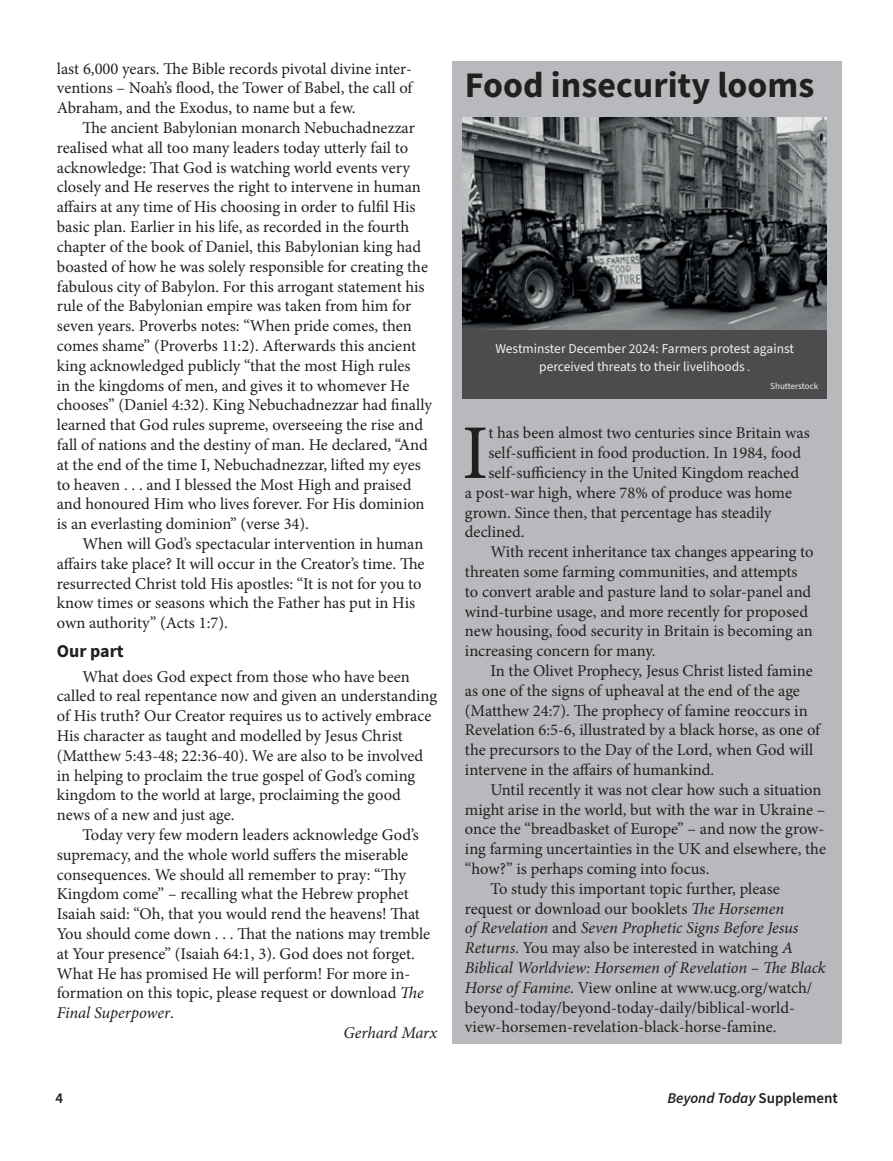
<style>
.page{position:relative;width:893px;height:1161px;background:#fff}
.page>*{position:absolute;margin:0;border:0;box-sizing:border-box;transform-origin:0 0}
.t1{font:77.4px "Minion Pro";color:#231f20}
.t2{font:700 36px "Source Sans Pro";color:#231f20}
.t3{font:700 18px "Source Sans Pro";color:#231f20}
.t4{font:16.5px/19.8px "Minion Pro";letter-spacing:-.005em;color:#231f20}
.t5{font:italic 16.5px "Minion Pro";letter-spacing:-.005em;color:#231f20}
.t6{font:italic 600 15px "Source Sans Pro";color:#231f20}
.t7{font:600 15px "Source Sans Pro";color:#231f20}
.t8{font:13.5px/18px "Source Sans Pro";color:#fff;text-align:center}
.t9{font:9px "Source Sans Pro";color:#fff}
.s1{font-style:italic}
.s2{font-style:normal}
.s3{font-size:12px}
</style>
<div class="page">
<div style="left:452px;top:62px;width:390px;height:982px;background:#b8b9bc"></div>
<div style="left:463px;top:330px;width:364px;height:69px;background:#4c4b4d"></div>
<img style="left:463px;top:117px;width:364px;height:213px">
<p class="t4" style="left:57px;top:59px;width:357px;text-align:justify">last 6,000 years. The Bible records pivotal divine inter&shy;ventions – Noah’s flood, the Tower of Babel, the call of Abraham, and the Exodus, to name but a few.</p>
<p class="t4" style="left:57px;top:118px;width:377px;text-indent:26px">The ancient Babylonian monarch Nebuchadnezzar realised what all too many leaders today utterly fail to acknowledge: That God is watching world events very closely and He reserves the right to intervene in human affairs at any time of His choosing in order to fulfil His basic plan. Earlier in his life, as recorded in the fourth chapter of the book of Daniel, this Babylonian king had boasted of how he was solely responsible for creating the fabulous city of Babylon. For this arrogant statement his rule of the Babylonian empire was taken from him for seven years. Proverbs notes: “When pride comes, then comes shame” (Proverbs 11:2). Afterwards this ancient king acknowledged publicly “that the most High rules<br>in the kingdoms of men, and gives it to whomever He chooses” (Daniel 4:32). King Nebuchadnezzar had finally learned that God rules supreme, overseeing the rise and fall of nations and the destiny of man. He declared, “And at the end of the time I, Nebuchadnezzar, lifted my eyes to heaven . . . and I blessed the Most High and praised and honoured Him who lives forever. For His dominion is an everlasting dominion” (verse 34).</p>
<p class="t4" style="left:57px;top:534px;width:369px;text-indent:26px">When will God’s spectacular intervention in human affairs take place? It will occur in the Creator’s time. The resurrected Christ told His apostles: “It is not for you to know times or seasons which the Father has put in His own authority” (Acts 1:7).</p>
<p class="t3" style="left:57px;top:639px;width:68px">Our part</p>
<p class="t4" style="left:57px;top:666px;width:382px;text-indent:26px">What does God expect from those who have been called to real repentance now and given an understanding of His truth? Our Creator requires us to actively embrace His character as taught and modelled by Jesus Christ (Matthew 5:43-48; 22:36-40). We are also to be involved in helping to proclaim the true gospel of God’s coming kingdom to the world at large, proclaiming the good news of a new and just age.</p>
<p class="t4" style="left:82px;top:825px;width:338px">Today very few modern leaders acknowledge God’s</p>
<p class="t4" style="left:57px;top:845px;width:353px">supremacy, and the whole world suffers the miserable</p>
<p class="t4" style="left:57px;top:864px;width:351px">consequences. We should all remember to pray: “Thy</p>
<p class="t4" style="left:57px;top:884px;width:353px">Kingdom come” – recalling what the Hebrew prophet</p>
<p class="t4" style="left:57px;top:904px;width:365px">Isaiah said: “Oh, that you would rend the heavens! That</p>
<p class="t4" style="left:57px;top:924px;width:375px">You should come down . . . That the nations may tremble</p>
<p class="t4" style="left:57px;top:944px;width:360px">at Your presence” (Isaiah 64:1, 3). God does not forget.</p>
<p class="t4" style="left:57px;top:963px;width:355px">What He has promised He will perform! For more in-</p>
<p class="t4" style="left:57px;top:983px;width:368px">formation on this topic, please request or download <span class="s1">The</span></p>
<p class="t5" style="left:57px;top:1002px;width:119px">Final Superpower<span class="s2">.</span></p>
<p class="t5" style="left:344px;top:1021px;width:95px">Gerhard Marx</p>
<h2 class="t2" style="left:465px;top:61px;width:351px">Food insecurity looms</h2>
<p class="t8" style="left:495px;top:340px;width:300px">Westminster December 2024: Farmers protest against perceived threats to their livelihoods <span class="s3">.</span></p>
<p class="t9" style="left:770px;top:380px;width:49px">Shutterstock</p>
<h1 class="t1" style="left:462px;top:401px;width:28px">I</h1>
<p class="t4" style="left:488px;top:423px;width:323px">t has been almost two centuries since Britain was</p>
<p class="t4" style="left:488px;top:443px;width:314px">self-sufficient in food production. In 1984, food</p>
<p class="t4" style="left:488px;top:463px;width:312px">self-sufficiency in the United Kingdom reached</p>
<p class="t4" style="left:465px;top:483px;width:329px">a post-war high, where 78% of produce was home</p>
<p class="t4" style="left:465px;top:502px;width:308px">grown. Since then, that percentage has steadily</p>
<p class="t4" style="left:465px;top:522px;width:61px">declined.</p>
<p class="t4" style="left:490px;top:542px;width:325px">With recent inheritance tax changes appearing to</p>
<p class="t4" style="left:465px;top:562px;width:334px">threaten some farming communities, and attempts</p>
<p class="t4" style="left:465px;top:582px;width:348px">to convert arable and pasture land to solar-panel and</p>
<p class="t4" style="left:465px;top:601px;width:345px">wind-turbine usage, and more recently for proposed</p>
<p class="t4" style="left:465px;top:621px;width:349px">new housing, food security in Britain is becoming an</p>
<p class="t4" style="left:465px;top:641px;width:192px">increasing concern for many.</p>
<p class="t4" style="left:490px;top:661px;width:324px">In the Olivet Prophecy, Jesus Christ listed famine</p>
<p class="t4" style="left:465px;top:681px;width:337px">as one of the signs of upheaval at the end of the age</p>
<p class="t4" style="left:465px;top:700px;width:344px">(Matthew 24:7). The prophecy of famine reoccurs in</p>
<p class="t4" style="left:465px;top:720px;width:357px">Revelation 6:5-6, illustrated by a black horse, as one of</p>
<p class="t4" style="left:465px;top:740px;width:350px">the precursors to the Day of the Lord, when God will</p>
<p class="t4" style="left:465px;top:760px;width:251px">intervene in the affairs of humankind.</p>
<p class="t4" style="left:490px;top:780px;width:333px">Until recently it was not clear how such a situation</p>
<p class="t4" style="left:465px;top:799px;width:362px">might arise in the world, but with the war in Ukraine –</p>
<p class="t4" style="left:465px;top:819px;width:361px">once the “breadbasket of Europe” – and now the grow-</p>
<p class="t4" style="left:465px;top:839px;width:363px">ing farming uncertainties in the UK and elsewhere, the</p>
<p class="t4" style="left:465px;top:859px;width:246px">“how?” is perhaps coming into focus.</p>
<p class="t4" style="left:490px;top:879px;width:291px">To study this important topic further, please</p>
<p class="t4" style="left:465px;top:898px;width:321px">request or download our booklets <span class="s1">The Horsemen</span></p>
<p class="t5" style="left:465px;top:917px;width:335px">of Revelation <span class="s2">and</span> Seven Prophetic Signs Before Jesus</p>
<p class="t4" style="left:465px;top:938px;width:330px"><span class="s1">Returns</span>. You may also be interested in watching <span class="s1">A</span></p>
<p class="t5" style="left:465px;top:956px;width:362px">Biblical Worldview: Horsemen of Revelation – The Black</p>
<p class="t4" style="left:465px;top:978px;width:349px"><span class="s1">Horse of Famine</span>. View online at www.ucg.org/watch/</p>
<p class="t4" style="left:465px;top:997px;width:332px">beyond-today/beyond-today-daily/biblical-world-</p>
<p class="t4" style="left:465px;top:1017px;width:313px">view-horsemen-revelation-black-horse-famine.</p>
<p class="t7" style="left:56px;top:1088px;width:9px">4</p>
<p class="t6" style="left:668px;top:1088px;width:172px">Beyond Today <span class="s2">Supplement</span></p>
</div>
